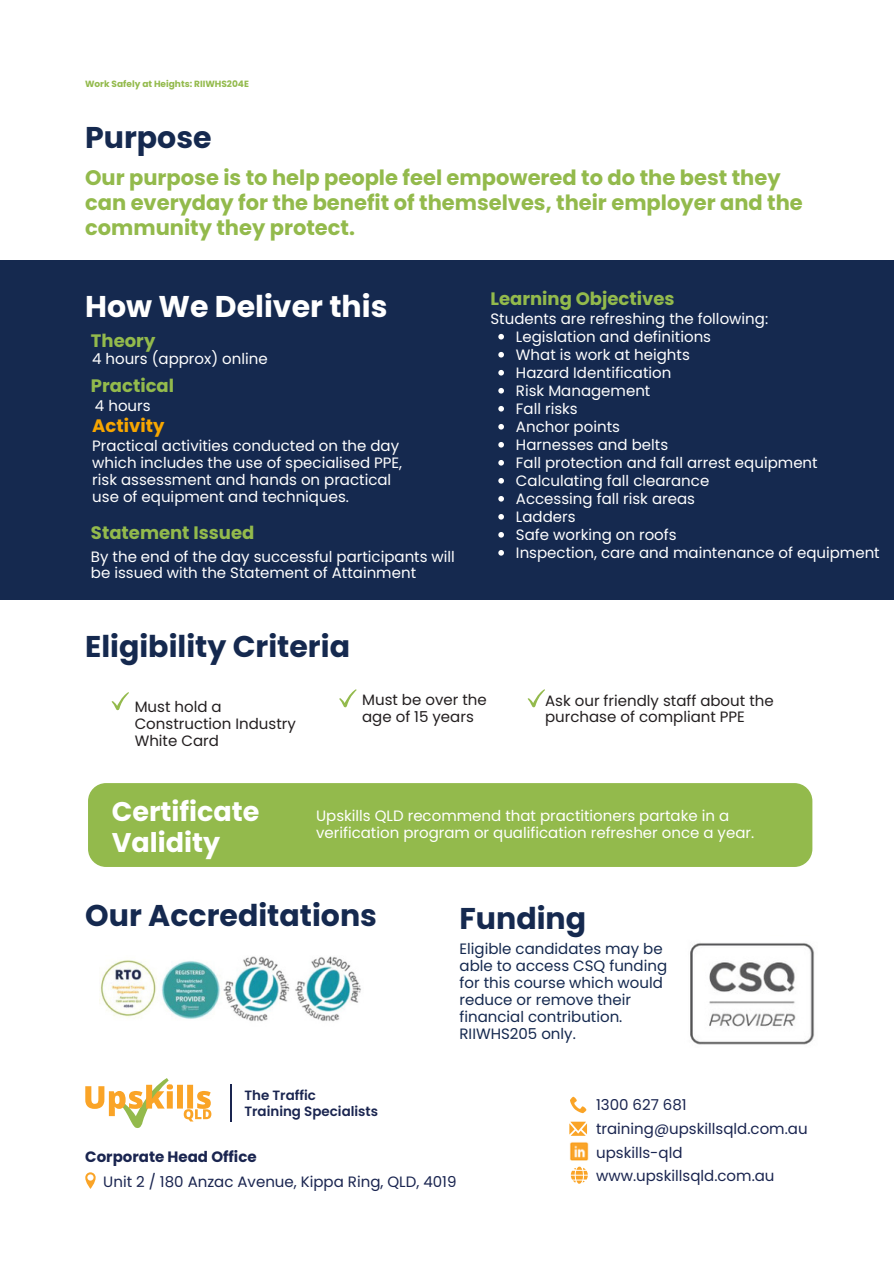
<style>
.page{position:relative;width:894px;height:1264px;background:#fff}
.page>*{position:absolute;margin:0;border:0;box-sizing:border-box;transform-origin:0 0}
.t1{font:700 30px "Poppins";color:#15294f}
.t2{font:700 30px "Poppins";color:#fff}
.t3{font:700 27px/31.5px "Poppins";color:#fff}
.t4{font:700 21px/24.8px "Poppins";color:#93ba4c}
.t5{font:700 18px "Poppins";color:#93ba4c}
.t6{font:700 18px "Poppins";color:#f7a600}
.t7{font:15px/16.8px "Poppins";color:#fff}
.t8{font:15px/23.7px "Poppins";color:#1a2550}
.t9{font:15px/16.8px "Poppins";color:#15294f}
.t10{font:15px/16.8px "Poppins";color:#231f20}
.t11{font:600 13.5px/15.8px "Poppins";color:#1a2550}
.t12{font:700 9px "Poppins";color:#93ba4c}
.s1{font-weight:700}
</style>
<div class="page">
<svg style="left:85px;top:1172px;width:11px;height:16px"></svg>
<svg style="left:85px;top:1078px;width:88px;height:50px"></svg>
<div style="left:177px;top:1084px;width:6px;height:24px;background:#faa427"></div>
<div style="left:187px;top:1084px;width:6px;height:24px;background:#faa427"></div>
<svg style="left:184px;top:1090px;width:27px;height:31px"></svg>
<hr style="left:230px;top:1084px;width:1px;height:37px;background:#1a2550">
<div style="left:88px;top:783px;width:724px;height:84px;background:#93ba4c;border-radius:18px"></div>
<div style="left:0;top:260px;width:893px;height:340px;background:#15294f"></div>
<svg style="left:339px;top:689px;width:17px;height:18px"></svg>
<svg style="left:111px;top:692px;width:18px;height:18px"></svg>
<svg style="left:527px;top:689px;width:18px;height:18px"></svg>
<svg style="left:570px;top:1166px;width:17px;height:17px"></svg>
<svg style="left:569px;top:1121px;width:18px;height:14px"></svg>
<svg style="left:570px;top:1096px;width:16px;height:17px"></svg>
<img style="left:569px;top:1142px;width:20px;height:18px">
<img style="left:99px;top:956px;width:262px;height:65px">
<img style="left:690px;top:943px;width:124px;height:102px">
<svg style="left:498px;top:334px;width:6px;height:5px"></svg>
<svg style="left:498px;top:352px;width:6px;height:5px"></svg>
<svg style="left:498px;top:370px;width:6px;height:5px"></svg>
<svg style="left:498px;top:388px;width:6px;height:5px"></svg>
<svg style="left:498px;top:406px;width:6px;height:5px"></svg>
<svg style="left:498px;top:424px;width:6px;height:5px"></svg>
<svg style="left:498px;top:442px;width:6px;height:5px"></svg>
<svg style="left:498px;top:460px;width:6px;height:5px"></svg>
<svg style="left:498px;top:478px;width:6px;height:5px"></svg>
<svg style="left:498px;top:496px;width:6px;height:5px"></svg>
<svg style="left:498px;top:514px;width:6px;height:5px"></svg>
<svg style="left:498px;top:532px;width:6px;height:5px"></svg>
<svg style="left:498px;top:550px;width:6px;height:5px"></svg>
<p class="t12" style="left:85px;top:78px;width:165px">Work Safely at Heights: RIIWHS204E</p>
<h1 class="t1" style="left:85px;top:116px;width:128px">Purpose</h1>
<h4 class="t4" style="left:85px;top:165px;width:719px">Our purpose is to help people feel empowered to do the best they can everyday for the benefit of themselves, their employer and the community they protect.</h4>
<h5 class="t2" style="left:85px;top:285px;width:304px">How We Deliver this</h5>
<h5 class="t5" style="left:91px;top:328px;width:66px">Theory</h5>
<h4 class="t7" style="left:92px;top:350px;width:177px">4 hours (approx) online</h4>
<h5 class="t5" style="left:91px;top:373px;width:85px">Practical</h5>
<p class="t7" style="left:95px;top:397px;width:57px">4 hours</p>
<p class="t6" style="left:92px;top:413px;width:74px">Activity</p>
<p class="t7" style="left:92px;top:437px;width:311px">Practical activities conducted on the day which includes the use of specialised PPE, risk assessment and hands on practical use of equipment and techniques.</p>
<h4 class="t5" style="left:91px;top:520px;width:165px">Statement Issued</h4>
<p class="t7" style="left:91px;top:548px;width:365px">By the end of the day successful participants will be issued with the Statement of Attainment</p>
<h4 class="t1" style="left:85px;top:625px;width:266px">Eligibility Criteria</h4>
<h1 class="t5" style="left:490px;top:286px;width:185px">Learning Objectives</h1>
<h5 class="t7" style="left:490px;top:310px;width:279px">Students are refreshing the following:</h5>
<h5 class="t7" style="left:516px;top:328px;width:196px">Legislation and definitions</h5>
<h5 class="t7" style="left:516px;top:346px;width:175px">What is work at heights</h5>
<h2 class="t7" style="left:516px;top:364px;width:157px">Hazard Identification</h2>
<h5 class="t7" style="left:516px;top:382px;width:136px">Risk Management</h5>
<h1 class="t7" style="left:516px;top:400px;width:63px">Fall risks</h1>
<p class="t7" style="left:516px;top:418px;width:105px">Anchor points</p>
<h1 class="t7" style="left:516px;top:436px;width:154px">Harnesses and belts</h1>
<h5 class="t7" style="left:516px;top:454px;width:303px">Fall protection and fall arrest equipment</h5>
<p class="t7" style="left:516px;top:472px;width:195px">Calculating fall clearance</p>
<h6 class="t7" style="left:516px;top:490px;width:180px">Accessing fall risk areas</h6>
<h5 class="t7" style="left:516px;top:508px;width:61px">Ladders</h5>
<p class="t7" style="left:516px;top:526px;width:162px">Safe working on roofs</p>
<h5 class="t7" style="left:516px;top:544px;width:365px">Inspection, care and maintenance of equipment</h5>
<p class="t10" style="left:135px;top:698px;width:163px">Must hold a<br>Construction Industry<br>White Card</p>
<h5 class="t10" style="left:362px;top:691px;width:126px">Must be over the age of 15 years</h5>
<p class="t10" style="left:545px;top:692px;width:230px">Ask our friendly staff about the purchase of compliant PPE</p>
<h5 class="t3" style="left:112px;top:795px;width:149px">Certificate<br>Validity</h5>
<h4 class="t7" style="left:316px;top:807px;width:439px">Upskills QLD recommend that practitioners partake in a verification program or qualification refresher once a year.</h4>
<p class="t1" style="left:85px;top:894px;width:293px">Our Accreditations</p>
<p class="t1" style="left:459px;top:897px;width:128px">Funding</p>
<p class="t9" style="left:459px;top:940px;width:209px">Eligible candidates may be able to access CSQ funding for this course which would reduce or remove their financial contribution.<br>RIIWHS205 only.</p>
<h1 class="t11" style="left:244px;top:1087px;width:135px">The Traffic<br>Training Specialists</h1>
<h3 class="t8" style="left:103px;top:1144px;width:354px;line-height:24.8px;text-indent:-18px"><span class="s1">Corporate Head Office<br></span>Unit 2 / 180 Anzac Avenue, Kippa Ring, QLD, 4019</h3>
<p class="t8" style="left:596px;top:1093px;width:213px">1300 627 681 training@upskillsqld.com.au upskills-qld www.upskillsqld.com.au</p>
</div>
